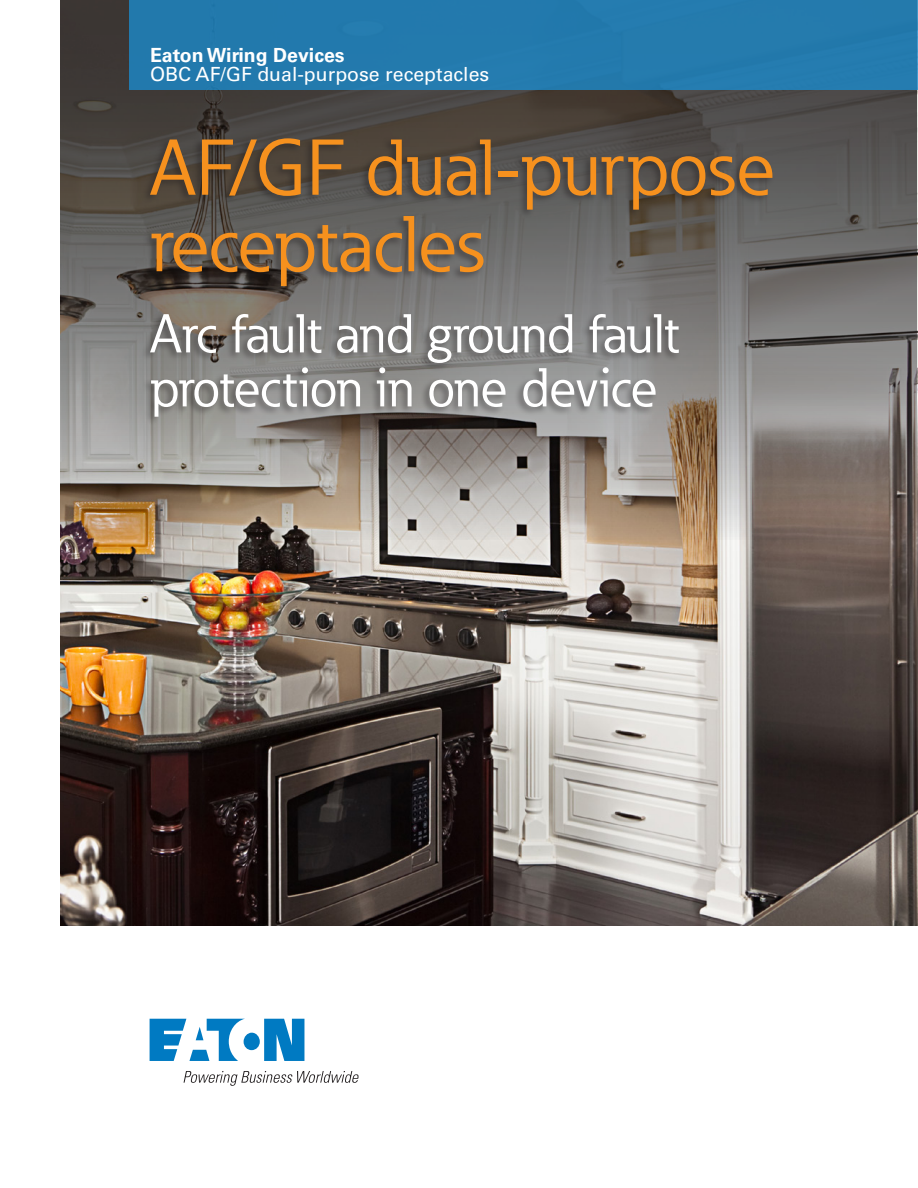
<style>
.page{position:relative;width:918px;height:1188px;background:#fff}
.page>*{position:absolute;margin:0;border:0;box-sizing:border-box;transform-origin:0 0}
._01_Headline___ADJ_S{font:78px "Eaton";letter-spacing:-.02em;color:#f6911e}
._01_Headline___ADJ_S-2{font:54px/54px "Eaton";letter-spacing:-.01em;color:#fff}
._00_Product__Line_1{font:19.5px "Univers LT Std";color:#fff}
._00_Product__Line_1-2{font:700 19.5px "Univers LT Std";color:#fff}
</style>
<div class="page">
<img style="left:60px;top:90px;width:858px;height:836px">
<svg style="left:60px;top:0;width:856px;height:540px"></svg>
<div style="left:141px;top:311px;width:541px;height:115px;background:#231f20;opacity:.5"></div>
<div style="left:129px;top:0;width:789px;height:90px;background:#237aad"></div>
<div style="left:141px;top:136px;width:634px;height:160px;background:#231f20;opacity:.5"></div>
<svg style="left:150px;top:1019px;width:154px;height:42px"></svg>
<svg style="left:184px;top:1071px;width:175px;height:15px"></svg>
<p class="_00_Product__Line_1-2" style="left:150px;top:43px;width:196px">Eaton Wiring Devices</p>
<p class="_00_Product__Line_1" style="left:150px;top:63px;width:341px">OBC AF/GF dual-purpose receptacles</p>
<p class="_01_Headline___ADJ_S" style="left:150px;top:118px;width:627px">AF/GF dual-purpose</p>
<p class="_01_Headline___ADJ_S" style="left:150px;top:195px;width:335px">receptacles</p>
<p class="_01_Headline___ADJ_S-2" style="left:150px;top:307px;width:530px">Arc fault and ground fault protection in one device</p>
</div>
